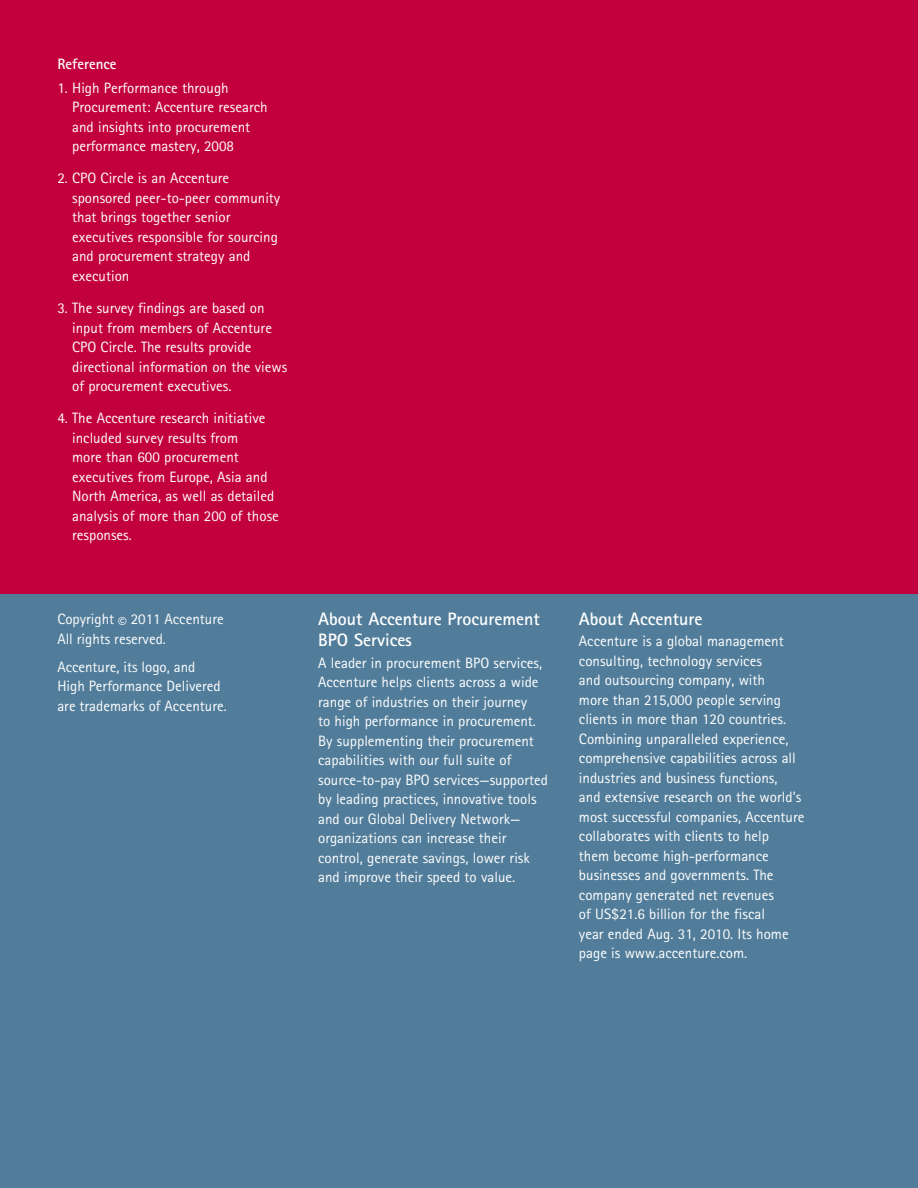
<style>
.page{position:relative;width:918px;height:1188px;background:#fff}
.page>*{position:absolute;margin:0;border:0;box-sizing:border-box;transform-origin:0 0}
.t1{font:700 18px/21.6px "Agfa Rotis Sans Serif";color:#fff}
.t2{font:15px/19.5px "Agfa Rotis Sans Serif";color:#fff}
.t3{font:700 15px "Agfa Rotis Sans Serif";color:#fff}
.s1{font-size:17.25px}
</style>
<div class="page">
<div style="left:0;top:0;width:918px;height:595px;background:#c3003f"></div>
<div style="left:0;top:594px;width:918px;height:594px;background:#527d9a"></div>
<p class="t3" style="left:57px;top:54px;width:61px">Reference</p>
<p class="t2" style="left:72px;top:78px;width:197px;text-indent:-15px">1. High Performance through<br>Procurement: Accenture research and insights into procurement performance mastery, 2008</p>
<p class="t2" style="left:72px;top:168px;width:210px;text-indent:-15px">2. CPO Circle is an Accenture sponsored peer-to-peer community that brings together senior executives responsible for sourcing and procurement strategy and execution</p>
<p class="t2" style="left:72px;top:298px;width:217px;text-indent:-15px">3. The survey findings are based on input from members of Accenture<br>CPO Circle. The results provide directional information on the views of procurement executives.</p>
<p class="t2" style="left:72px;top:408px;width:208px;text-indent:-15px">4. The Accenture research initiative included survey results from<br>more than 600 procurement executives from Europe, Asia and<br>North America, as well as detailed analysis of more than 200 of those responses.</p>
<p class="t2" style="left:57px;top:609px;width:168px">Copyright <span class="s1">©</span> 2011 Accenture<br>All rights reserved.</p>
<p class="t2" style="left:57px;top:657px;width:171px">Accenture, its logo, and<br>High Performance Delivered are trademarks of Accenture.</p>
<p class="t1" style="left:318px;top:607px;width:223px">About Accenture Procurement<br>BPO Services</p>
<p class="t2" style="left:318px;top:653px;width:231px">A leader in procurement BPO services, Accenture helps clients across a wide range of industries on their journey<br>to high performance in procurement.<br>By supplementing their procurement capabilities with our full suite of source-to-pay BPO services—supported by leading practices, innovative tools and our Global Delivery Network— organizations can increase their control, generate savings, lower risk and improve their speed to value.</p>
<p class="t1" style="left:579px;top:607px;width:125px">About Accenture</p>
<p class="t2" style="left:579px;top:631px;width:227px">Accenture is a global management consulting, technology services<br>and outsourcing company, with<br>more than 215,000 people serving clients in more than 120 countries.<br>Combining unparalleled experience, comprehensive capabilities across all industries and business functions,<br>and extensive research on the world’s most successful companies, Accenture collaborates with clients to help<br>them become high-performance businesses and governments. The company generated net revenues<br>of US$21.6 billion for the fiscal<br>year ended Aug. 31, 2010. Its home page is www.accenture.com.</p>
</div>
